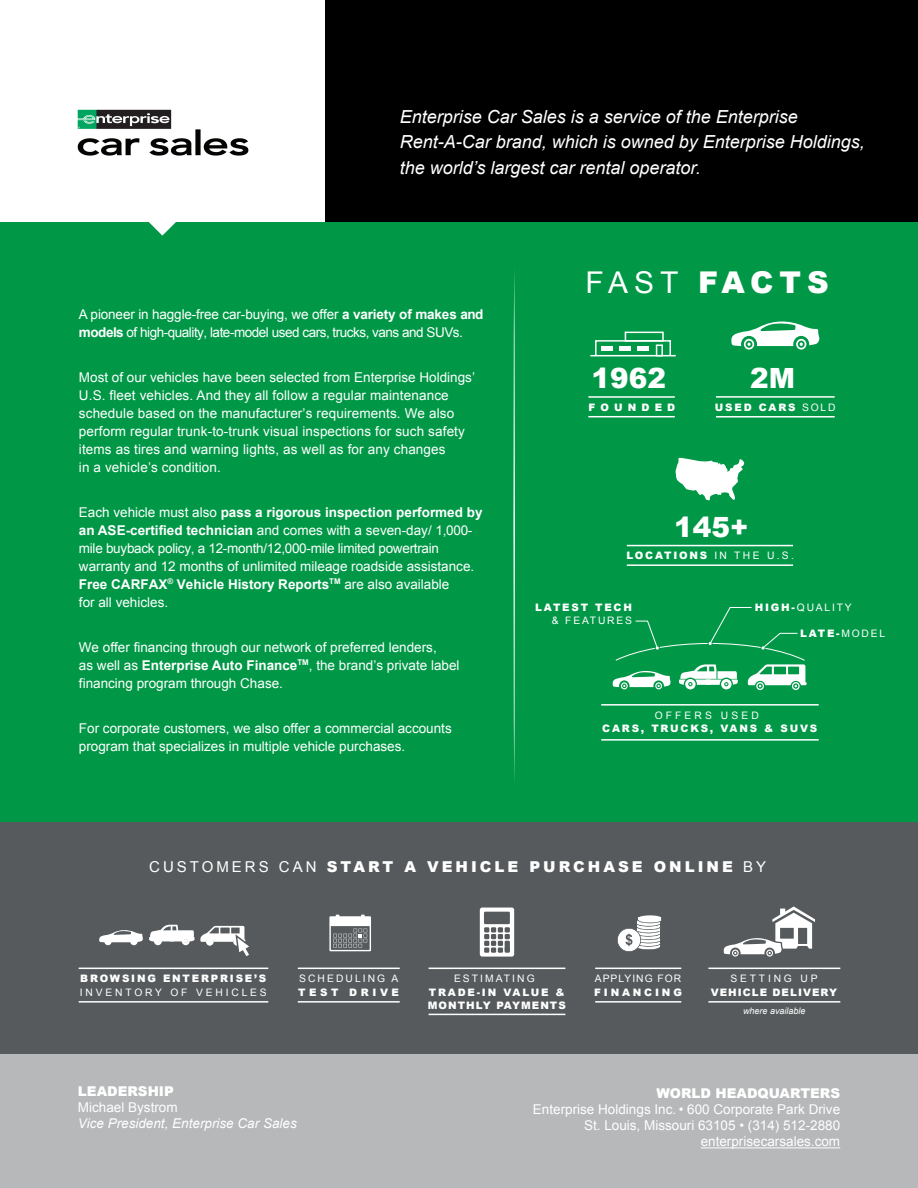
<style>
.page{position:relative;width:918px;height:1188px;background:#fff}
.page>*{position:absolute;margin:0;border:0;box-sizing:border-box;transform-origin:0 0}
.t1{font:900 30px "Arial";letter-spacing:.19em;color:#fff}
.t2{font:900 27.9px "Arial";color:#fff}
.t3{font:italic 18px/25.5px "Arial";color:#fff}
.t4{font:900 15px "Arial";letter-spacing:.2em;color:#fff}
.t5{font:13.5px/18px "Arial";color:#fff}
.t6{font:13.5px/18px "Arial";letter-spacing:-.035em;color:#fff}
.t7{font:italic 13.5px "Arial";color:#fff}
.t8{font:900 13.5px "Arial";color:#fff}
.t9{font:900 10.35px "Arial";letter-spacing:.175em;color:#fff}
.t10{font:900 10.35px/13.4px "Arial";letter-spacing:.1em;color:#fff}
.t11{font:10.35px "Arial";letter-spacing:.275em;color:#fff}
.t12{font:10.35px "Arial";letter-spacing:.2em;color:#fff}
.t13{font:10.35px "Arial";letter-spacing:.175em;color:#fff}
.t14{font:10.35px "Arial";letter-spacing:.1em;color:#fff}
.t15{font:10.35px "Arial";letter-spacing:.3em;color:#fff}
.t16{font:900 10.35px "Arial";letter-spacing:.275em;color:#fff}
.t17{font:900 10.35px "Arial";letter-spacing:.35em;color:#fff}
.t18{font:900 10.35px "Arial";letter-spacing:.5em;color:#fff}
.t19{font:italic 9px "Arial";color:#fff}
.s1{font-weight:700}
.s2{font-weight:400}
.s3{font-weight:900}
</style>
<div class="page">
<div style="left:325px;top:0;width:593px;height:281px;background:#000"></div>
<div style="left:0;top:223px;width:918px;height:831px;background:#009847"></div>
<div style="left:0;top:823px;width:918px;height:231px;background:#565a5c"></div>
<div style="left:0;top:1054px;width:918px;height:134px;background:#b6b8b9"></div>
<hr style="left:701px;top:1147px;width:139px;height:1px;background:#fff">
<svg style="left:133px;top:222px;width:59px;height:14px"></svg>
<svg style="left:513px;top:271px;width:2px;height:510px"></svg>
<svg style="left:99px;top:930px;width:44px;height:15px"></svg>
<svg style="left:149px;top:925px;width:100px;height:31px"></svg>
<hr style="left:79px;top:968px;width:189px;height:1px;background:#fff">
<hr style="left:79px;top:1001px;width:189px;height:2px;background:#fff">
<div style="left:480px;top:908px;width:34px;height:49px;background:#fff;border-radius:2px"></div>
<div style="left:484px;top:912px;width:26px;height:12px;background:#565a5c"></div>
<svg style="left:484px;top:927px;width:26px;height:26px"></svg>
<hr style="left:429px;top:968px;width:136px;height:1px;background:#fff">
<hr style="left:429px;top:1014px;width:136px;height:1px;background:#fff">
<svg style="left:639px;top:915px;width:22px;height:5px"></svg>
<svg style="left:617px;top:917px;width:45px;height:35px"></svg>
<hr style="left:595px;top:968px;width:86px;height:1px;background:#fff">
<hr style="left:595px;top:1001px;width:86px;height:2px;background:#fff">
<svg style="left:723px;top:906px;width:92px;height:51px"></svg>
<hr style="left:708px;top:968px;width:132px;height:1px;background:#fff">
<hr style="left:708px;top:1001px;width:132px;height:2px;background:#fff">
<svg style="left:329px;top:915px;width:42px;height:36px"></svg>
<hr style="left:298px;top:968px;width:102px;height:1px;background:#fff">
<hr style="left:298px;top:1001px;width:102px;height:2px;background:#fff">
<hr style="left:627px;top:545px;width:166px;height:1px;background:#fff">
<hr style="left:627px;top:564px;width:166px;height:2px;background:#fff">
<svg style="left:675px;top:457px;width:70px;height:44px"></svg>
<hr style="left:716px;top:396px;width:119px;height:2px;background:#fff">
<hr style="left:716px;top:416px;width:119px;height:2px;background:#fff">
<svg style="left:731px;top:321px;width:89px;height:29px"></svg>
<hr style="left:601px;top:704px;width:218px;height:2px;background:#fff">
<hr style="left:601px;top:739px;width:218px;height:2px;background:#fff">
<svg style="left:612px;top:607px;width:195px;height:83px"></svg>
<hr style="left:588px;top:396px;width:87px;height:2px;background:#fff">
<hr style="left:588px;top:416px;width:87px;height:1px;background:#fff">
<div style="left:595px;top:340px;width:76px;height:16px;border:2px solid #fff"></div>
<div style="left:656px;top:344px;width:7px;height:12px;border:2px solid #fff"></div>
<hr style="left:601px;top:346px;width:12px;height:4px;background:#fff">
<hr style="left:619px;top:346px;width:12px;height:4px;background:#fff">
<hr style="left:637px;top:346px;width:11px;height:4px;background:#fff">
<div style="left:625px;top:332px;width:39px;height:10px;border:2px solid #fff"></div>
<hr style="left:590px;top:355px;width:86px;height:1px;background:#fff">
<img style="left:77px;top:109px;width:172px;height:47px">
<h3 class="t3" style="left:400px;top:104px;width:467px">Enterprise Car Sales is a service of the Enterprise<br>Rent-A-Car brand, which is owned by Enterprise Holdings, the world’s largest car rental operator.</h3>
<p class="t6" style="left:79px;top:305px;width:406px">A pioneer in haggle-free car-buying, we offer <span class="s1">a variety of makes and models</span> of high-quality, late-model used cars, trucks, vans and SUVs.</p>
<p class="t5" style="left:79px;top:368px;width:398px">Most of our vehicles have been selected from Enterprise Holdings’ U.S. fleet vehicles. And they all follow a regular maintenance schedule based on the manufacturer’s requirements. We also perform regular trunk-to-trunk visual inspections for such safety items as tires and warning lights, as well as for any changes<br>in a vehicle’s condition.</p>
<p class="t5" style="left:79px;top:503px;width:405px">Each vehicle must also <span class="s1">pass a rigorous inspection performed by an ASE-certified technician</span> and comes with a seven-day/ 1,000- mile buyback policy, a 12-month/12,000-mile limited powertrain warranty and 12 months of unlimited mileage roadside assistance.<br><span class="s1">Free CARFAX</span><sup>®</sup> <span class="s1">Vehicle History Reports</span><sup>TM</sup> are also available<br>for all vehicles.</p>
<p class="t5" style="left:79px;top:638px;width:382px">We offer financing through our network of preferred lenders,<br>as well as <span class="s1">Enterprise Auto Finance</span><sup>TM</sup>, the brand’s private label financing program through Chase.</p>
<p class="t5" style="left:79px;top:719px;width:374px">For corporate customers, we also offer a commercial accounts program that specializes in multiple vehicle purchases.</p>
<h1 class="t1" style="left:585px;top:260px;width:245px"><span class="s2">FAST</span> FACTS</h1>
<h2 class="t2" style="left:592px;top:358px;width:76px">1962</h2>
<p class="t18" style="left:588px;top:400px;width:88px">FOUNDED</p>
<h2 class="t2" style="left:750px;top:358px;width:46px">2M</h2>
<p class="t9" style="left:715px;top:400px;width:122px">USED CARS <span class="s2">SOLD</span></p>
<h2 class="t2" style="left:674px;top:507px;width:76px">145+</h2>
<p class="t9" style="left:626px;top:548px;width:169px">LOCATIONS <span class="s2">IN THE U.S.</span></p>
<p class="t9" style="left:535px;top:600px;width:98px">LATEST TECH</p>
<p class="t13" style="left:552px;top:614px;width:82px">&amp; FEATURES</p>
<p class="t13" style="left:755px;top:601px;width:98px"><span class="s3">HIGH-</span>QUALITY</p>
<p class="t9" style="left:800px;top:626px;width:87px">LATE-<span class="s2">MODEL</span></p>
<p class="t15" style="left:655px;top:708px;width:106px">OFFERS USED</p>
<p class="t9" style="left:602px;top:721px;width:217px">CARS, TRUCKS, VANS &amp; SUVS</p>
<p class="t4" style="left:149px;top:856px;width:618px"><span class="s2">CUSTOMERS CAN</span> START A VEHICLE PURCHASE ONLINE <span class="s2">BY</span></p>
<p class="t9" style="left:80px;top:971px;width:187px">BROWSING ENTERPRISE’S</p>
<p class="t11" style="left:80px;top:985px;width:188px">INVENTORY OF VEHICLES</p>
<p class="t12" style="left:299px;top:972px;width:101px">SCHEDULING A</p>
<p class="t17" style="left:298px;top:984px;width:102px">TEST DRIVE</p>
<p class="t12" style="left:454px;top:972px;width:82px">ESTIMATING</p>
<p class="t10" style="left:428px;top:985px;width:140px">TRADE-IN VALUE &amp;<br>MONTHLY PAYMENTS</p>
<p class="t14" style="left:595px;top:972px;width:88px">APPLYING FOR</p>
<p class="t16" style="left:594px;top:984px;width:89px">FINANCING</p>
<p class="t11" style="left:730px;top:972px;width:89px">SETTING UP</p>
<p class="t10" style="left:711px;top:985px;width:128px">VEHICLE DELIVERY</p>
<p class="t19" style="left:743px;top:1005px;width:64px">where available</p>
<p class="t8" style="left:78px;top:1081px;width:97px">LEADERSHIP</p>
<p class="t5" style="left:78px;top:1098px;width:101px">Michael Bystrom</p>
<p class="t7" style="left:78px;top:1115px;width:220px">Vice President, Enterprise Car Sales</p>
<p class="t8" style="left:657px;top:1083px;width:185px">WORLD HEADQUARTERS</p>
<p class="t5" style="left:533px;top:1101px;width:309px;line-height:16.2px;text-align:right">Enterprise Holdings Inc. • 600 Corporate Park Drive<br>St. Louis, Missouri 63105 • (314) 512-2880 enterprisecarsales.com</p>
</div>
